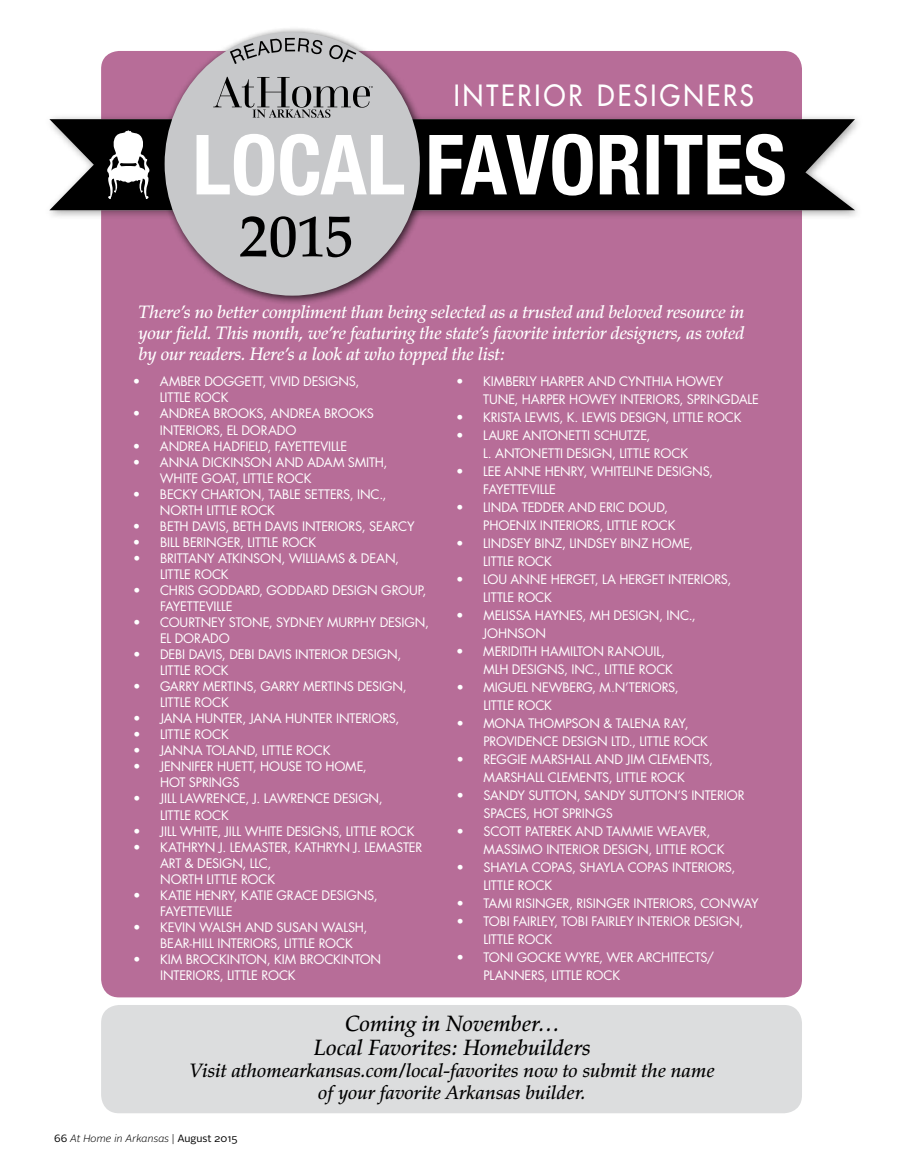
<style>
.page{position:relative;width:905px;height:1168px;background:#fff}
.page>*{position:absolute;margin:0;border:0;box-sizing:border-box;transform-origin:0 0}
.t1{font:500 28.5px "Futura Std";letter-spacing:.115em;color:#fff;scale:.92 1}
.t2{font:italic 500 22.05px/23.4px "Palatino";letter-spacing:-.005em;color:#000;text-align:center}
.t3{font:italic 500 19.35px/22px "Palatino";letter-spacing:-.005em;color:#000;text-align:center}
.t4{font:italic 500 18px/21px "Palatino";letter-spacing:-.02em;color:#fff;text-align:justify}
.t5{font:12.75px/16px "Futura Std";letter-spacing:-.01em;color:#fff}
.t6{font:italic 300 10.5px "Alright Sans";color:#000}
.s1{font-weight:400;font-style:normal}
.s2{font-style:normal}
</style>
<div class="page">
<div style="left:101px;top:51px;width:701px;height:946px;background:#b76d98;border-radius:18px"></div>
<div style="left:45px;top:113px;width:819px;height:108px;background:#000;opacity:.37"></div>
<svg style="left:49px;top:119px;width:806px;height:91px;fill:#000"></svg>
<div style="left:101px;top:1005px;width:701px;height:108px;background:#dcddde;border-radius:18px"></div>
<div style="left:158px;top:26px;width:272px;height:280px;background:#000;opacity:.75"></div>
<div style="left:165px;top:32px;width:255px;height:264px;background:#c7c8ca;border-radius:50%"></div>
<svg style="left:196px;top:134px;width:588px;height:62px"></svg>
<svg style="left:230px;top:38px;width:126px;height:26px"></svg>
<svg style="left:213px;top:77px;width:160px;height:41px"></svg>
<svg style="left:240px;top:216px;width:111px;height:41px"></svg>
<svg style="left:107px;top:130px;width:43px;height:69px"></svg>
<h1 class="t1" style="left:454px;top:78px;width:328px">INTERIOR DESIGNERS</h1>
<h3 class="t4" style="left:138px;top:301px;width:607px">There’s no better compliment than being selected as a trusted and beloved resource in your field. This month, we’re featuring the state’s favorite interior designers, as voted by our readers. Here’s a look at who topped the list:</h3>
<p class="t5" style="left:160px;top:374px;width:201px;text-indent:-27px">• AMBER DOGGETT, VIVID DESIGNS,<br>LITTLE ROCK</p>
<p class="t5" style="left:160px;top:406px;width:216px;text-indent:-27px">• ANDREAB ROOKS, ANDREAB ROOKS<br>I NTERIORS, EL DORADO</p>
<p class="t5" style="left:133px;top:438px;width:216px">• ANDREA HAD FIELD, FAYETTEVILLE</p>
<p class="t5" style="left:133px;top:454px;width:171px">• ANNADICKINSON ANDADA</p>
<p class="t5" style="left:333px;top:454px;width:56px">M SMITH,</p>
<p class="t5" style="left:160px;top:470px;width:153px">WH ITE GOAT, LITTLE ROCK</p>
<p class="t5" style="left:133px;top:486px;width:74px">• BECKY CHA</p>
<p class="t5" style="left:160px;top:486px;width:228px;text-indent:68px">RTON, TABLE SETTERS, I NC.,<br>N ORTH LITTLE ROCK</p>
<p class="t5" style="left:133px;top:518px;width:283px">• BETH DAVIS, B ETH DAVIS I NTERIORS, S EARCY</p>
<p class="t5" style="left:133px;top:534px;width:185px">• BILLBERINGER, LITTLE ROCK</p>
<p class="t5" style="left:160px;top:550px;width:241px;text-indent:-27px">• BRITTANY ATKINSON, WILLIAMS &amp; DEAN,<br>LITTLE ROCK</p>
<p class="t5" style="left:133px;top:582px;width:96px">• CH RIS GODDA</p>
<p class="t5" style="left:245px;top:582px;width:53px">RD, GODDA</p>
<p class="t5" style="left:313px;top:582px;width:114px">RD DESIGN GROUP,</p>
<p class="t5" style="left:160px;top:598px;width:74px">FAYETTEVILLE</p>
<p class="t5" style="left:160px;top:614px;width:270px;text-indent:-27px">• COURTNEY STONE, SYDNEY MURPHY DESIGN,<br>EL DORADO</p>
<p class="t5" style="left:160px;top:646px;width:243px;text-indent:-27px">• DEBI DAVIS, DEBI DAVIS I NTERIOR DESIGN,<br>LITTLE ROCK</p>
<p class="t5" style="left:160px;top:678px;width:248px;text-indent:-27px">• GARRY MERTINS, GARRY MERTINS DESIGN,<br>LITTLE ROCK</p>
<p class="t5" style="left:133px;top:711px;width:268px">• JANA HUNTER, JANA HUNTER I NTERIORS,</p>
<p class="t5" style="left:133px;top:727px;width:97px">• LITTLE ROCK</p>
<p class="t5" style="left:133px;top:743px;width:199px">• JANNATOLAND, LITTLE ROCK</p>
<p class="t5" style="left:160px;top:759px;width:208px;text-indent:-27px">• JENNIFER HUETT, HOUSE TO HOME,<br>HOT SPRINGS</p>
<p class="t5" style="left:160px;top:791px;width:224px;text-indent:-27px">• JILL LAWRENCE, J. LAWRENCE DESIGN,<br>LITTLE ROCK</p>
<p class="t5" style="left:133px;top:823px;width:42px">• JILLWH</p>
<p class="t5" style="left:203px;top:823px;width:37px">ITE, JILLWH</p>
<p class="t5" style="left:267px;top:823px;width:149px">ITE DESIGNS, LITTLE ROCK</p>
<p class="t5" style="left:160px;top:839px;width:264px;text-indent:-27px">• KATH RYN J. LEMASTER, KATH RYN J. LEMASTER<br>ART &amp; DESIGN, LLC,<br>N ORTH LITTLE ROCK</p>
<p class="t5" style="left:160px;top:887px;width:219px;text-indent:-27px">• KATIE HENRY, KATIE GRACE DESIGNS,<br>FAYETTEVILLE</p>
<p class="t5" style="left:133px;top:919px;width:71px">• KEVIN WAL</p>
<p class="t5" style="left:226px;top:919px;width:101px">SHANDSUSAN WAL</p>
<p class="t5" style="left:160px;top:919px;width:209px;text-indent:188px">SH,<br>BEAR-HILLI NTERIORS, LITTLE ROCK</p>
<p class="t5" style="left:160px;top:951px;width:222px;text-indent:-27px">• KIM B ROCKINTON, KIM B ROCKINTON<br>I NTERIORS, LITTLE ROCK</p>
<p class="t5" style="left:483px;top:373px;width:277px;line-height:18px;text-indent:-27px">• KIMBERLY HARPER ANDCYNTH IA HOWEY<br>TUNE, HARPER HOWEY I NTERIORS, SPRINGDALE</p>
<p class="t5" style="left:456px;top:410px;width:287px">• KRISTA LEWIS, K. LEWIS DESIGN, LITTLE ROCK</p>
<p class="t5" style="left:483px;top:427px;width:206px;line-height:18px;text-indent:-27px">• LAURE ANTONETTI SCH UTZE,<br>L. ANTONETTI DESIGN, LITTLE ROCK</p>
<p class="t5" style="left:456px;top:464px;width:141px">• LEE ANNE HENRY, WH</p>
<p class="t5" style="left:613px;top:464px;width:101px">ITELINE DESIGNS,</p>
<p class="t5" style="left:483px;top:482px;width:74px">FAYETTEVILLE</p>
<p class="t5" style="left:456px;top:499px;width:53px">• LINDAT</p>
<p class="t5" style="left:483px;top:499px;width:194px;line-height:18px;text-indent:44px">EDDER ANDERIC DOUD,<br>PH OENIX I NTERIORS, LITTLE ROCK</p>
<p class="t5" style="left:483px;top:534px;width:211px;line-height:18px;text-indent:-27px">• LINDSEY BINZ, LINDSEY BINZ HOME,<br>LITTLE ROCK</p>
<p class="t5" style="left:483px;top:570px;width:250px;line-height:18px;text-indent:-27px">• LOU ANNE HERGET, LA HERGET I NTERIORS,<br>LITTLE ROCK</p>
<p class="t5" style="left:483px;top:606px;width:214px;line-height:18px;text-indent:-27px">• MELISSA HAYNES, MH DESIGN, I NC.,<br>JOH NSON</p>
<p class="t5" style="left:483px;top:642px;width:191px;line-height:18px;text-indent:-27px">• MERIDITH HAMILTON RANOUIL,<br>MLH DESIGNS, I NC., LITTLE ROCK</p>
<p class="t5" style="left:483px;top:678px;width:197px;line-height:18px;text-indent:-27px">• MIGUELN EWBERG, M.N’TERIORS,<br>LITTLE ROCK</p>
<p class="t5" style="left:456px;top:715px;width:68px">• MONATH</p>
<p class="t5" style="left:543px;top:715px;width:76px">OMPSON &amp; TAL</p>
<p class="t5" style="left:634px;top:715px;width:25px">ENARA</p>
<p class="t5" style="left:483px;top:714px;width:226px;line-height:18px;text-indent:195px">Y,<br>PROVIDENCE DESIGN LTD., LITTLE ROCK</p>
<p class="t5" style="left:456px;top:751px;width:80px">• REGGIE MA</p>
<p class="t5" style="left:551px;top:751px;width:21px">RSHALLA</p>
<p class="t5" style="left:604px;top:751px;width:111px">ND JIM CLEMENTS,</p>
<p class="t5" style="left:483px;top:769px;width:42px">MARSHALLCL</p>
<p class="t5" style="left:561px;top:769px;width:125px">EMENTS, LITTLE ROCK</p>
<p class="t5" style="left:483px;top:786px;width:263px;line-height:18px;text-indent:-27px">• SANDY SUTTON, SANDY SUTTON’S I NTERIOR<br>SPACES, HOT SPRINGS</p>
<p class="t5" style="left:456px;top:823px;width:146px">• SCOTT PATEREK ANDTA</p>
<p class="t5" style="left:483px;top:822px;width:243px;line-height:18px;text-indent:137px">MMIE WEAVER,<br>MASSIMO I NTERIOR DESIGN, LITTLE ROCK</p>
<p class="t5" style="left:456px;top:859px;width:66px">• SHAYLAC</p>
<p class="t5" style="left:540px;top:859px;width:44px">OPAS, SHA</p>
<p class="t5" style="left:603px;top:859px;width:15px">YLAC</p>
<p class="t5" style="left:636px;top:859px;width:100px">OPAS I NTERIORS,</p>
<p class="t5" style="left:483px;top:877px;width:70px">LITTLE ROCK</p>
<p class="t5" style="left:456px;top:895px;width:304px">• TAMI RISINGER, RISINGER I NTERIORS, CONWAY</p>
<p class="t5" style="left:483px;top:912px;width:261px;line-height:18px;text-indent:-27px">• TOBI FAIRLEY, TOBI FAIRLEY I NTERIOR DESIGN,<br>LITTLE ROCK</p>
<p class="t5" style="left:456px;top:949px;width:154px">• TONI GOCKE WYRE, WER</p>
<p class="t5" style="left:637px;top:949px;width:78px">ARCH ITECTS/</p>
<p class="t5" style="left:483px;top:967px;width:138px">PLANNERS, LITTLE ROCK</p>
<h2 class="t2" style="left:314px;top:1012px;width:278px">Coming in November…<br>Local Favorites: Homebuilders</h2>
<h3 class="t3" style="left:190px;top:1059px;width:526px">Visit athomearkansas.com/local-favorites now to submit the name of your favorite Arkansas builder.</h3>
<p class="t6" style="left:54px;top:1131px;width:185px"><span class="s1">66</span> At Home in Arkansas <span class="s2">|</span> <span class="s1">August 2015</span></p>
</div>
